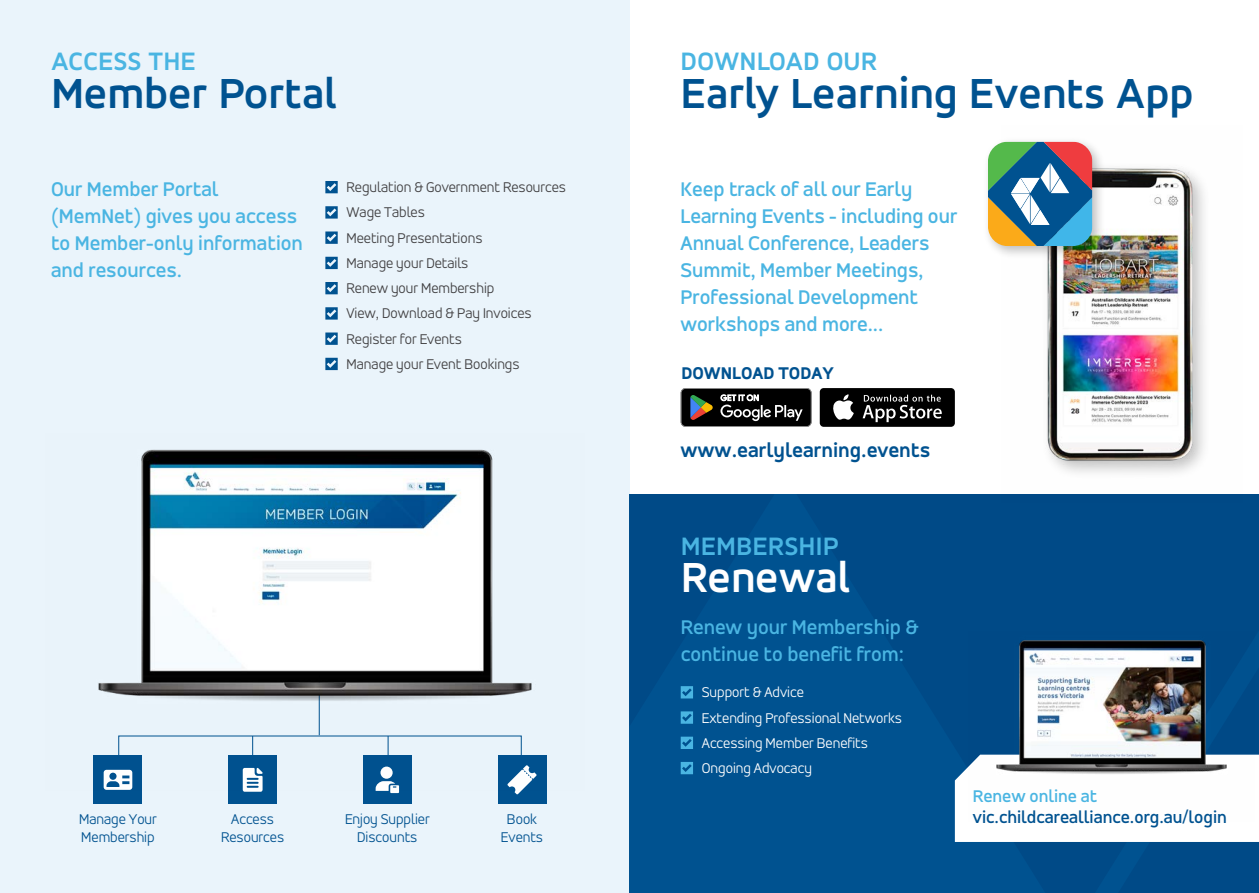
<style>
.page{position:relative;width:1259px;height:893px;background:#fff}
.page>*{position:absolute;margin:0;border:0;box-sizing:border-box;transform-origin:0 0}
.t1{font:700 45px "Accord Alternate";color:#005290}
.t2{font:700 45px "Accord Alternate";color:#fff}
.t3{font:700 27px "Accord Alternate";color:#4ab5e2}
.t4{font:500 21px/27px "Accord";color:#4ab5e2}
.t5{font:700 21px "Accord";color:#005290}
.t6{font:500 18px "Accord";color:#005290}
.t7{font:500 18px "Accord";color:#4ab5e2}
.t8{font:800 18px "Accord";color:#005290}
.t9{font:300 15px/25.2px "Accord Alt";color:#414042}
.t10{font:300 15px/25.2px "Accord Alt";color:#fff}
.t11{font:300 15px/17.5px "Accord Alt";color:#005290;text-align:center}
</style>
<div class="page">
<div style="left:0;top:0;width:629px;height:893px;background:#eaf4fb"></div>
<svg style="left:325px;top:181px;width:13px;height:12px"></svg>
<svg style="left:325px;top:206px;width:13px;height:13px"></svg>
<svg style="left:325px;top:231px;width:13px;height:13px"></svg>
<svg style="left:325px;top:257px;width:13px;height:12px"></svg>
<svg style="left:325px;top:282px;width:13px;height:12px"></svg>
<svg style="left:325px;top:307px;width:13px;height:13px"></svg>
<svg style="left:325px;top:332px;width:13px;height:13px"></svg>
<svg style="left:325px;top:358px;width:13px;height:12px"></svg>
<div style="left:229px;top:756px;width:48px;height:48px;background:#005290"></div>
<svg style="left:243px;top:790px;width:20px;height:2px"></svg>
<div style="left:498px;top:756px;width:48px;height:48px;background:#005290"></div>
<svg style="left:514px;top:790px;width:8px;height:4px"></svg>
<div style="left:363px;top:756px;width:48px;height:48px;background:#005290"></div>
<svg style="left:376px;top:790px;width:23px;height:3px"></svg>
<div style="left:94px;top:756px;width:48px;height:48px;background:#005290"></div>
<img style="left:93px;top:449px;width:454px;height:341px">
<div style="left:629px;top:494px;width:630px;height:399px;background:#005290"></div>
<svg style="left:680px;top:686px;width:13px;height:38px"></svg>
<svg style="left:681px;top:737px;width:12px;height:12px"></svg>
<svg style="left:681px;top:762px;width:12px;height:12px"></svg>
<div style="left:955px;top:754px;width:304px;height:88px;background:#fff"></div>
<img style="left:968px;top:636px;width:286px;height:185px">
<img style="left:1047px;top:168px;width:157px;height:305px">
<div style="left:983px;top:136px;width:123px;height:123px;background:#000;opacity:.25"></div>
<svg style="left:988px;top:142px;width:104px;height:104px;background:#64858b"></svg>
<svg style="left:681px;top:388px;width:130px;height:39px;background:#2d2d2b"></svg>
<div style="left:819px;top:388px;width:136px;height:39px;background:#000;border-radius:4px"></div>
<svg style="left:833px;top:394px;width:21px;height:26px"></svg>
<svg style="left:862px;top:395px;width:79px;height:27px"></svg>
<p class="t3" style="left:51px;top:45px;width:146px">ACCESS THE</p>
<h1 class="t1" style="left:51px;top:66px;width:287px">Member Portal</h1>
<p class="t4" style="left:51px;top:175px;width:253px">Our Member Portal (MemNet) gives you access to Member-only information and resources.</p>
<p class="t9" style="left:346px;top:175px;width:221px">Regulation &amp; Government Resources<br>Wage Tables<br>Meeting Presentations<br>Manage your Details<br>Renew your Membership<br>View, Download &amp; Pay Invoices<br>Register for Events<br>Manage your Event Bookings</p>
<p class="t11" style="left:79px;top:811px;width:79px;text-align:left">Manage Your<br>Membership</p>
<p class="t11" style="left:345px;top:811px;width:86px">Enjoy Supplier<br>Discounts</p>
<p class="t11" style="left:221px;top:811px;width:65px">Access<br>Resources</p>
<p class="t11" style="left:501px;top:811px;width:44px">Book<br>Events</p>
<p class="t3" style="left:680px;top:45px;width:198px">DOWNLOAD OUR</p>
<h1 class="t1" style="left:680px;top:66px;width:515px">Early Learning Events App</h1>
<p class="t4" style="left:680px;top:175px;width:278px">Keep track of all our Early<br>Learning Events - including our<br>Annual Conference, Leaders<br>Summit, Member Meetings,<br>Professional Development workshops and more...</p>
<p class="t8" style="left:681px;top:363px;width:154px">DOWNLOAD TODAY</p>
<p class="t5" style="left:680px;top:438px;width:251px">www.earlylearning.events</p>
<p class="t3" style="left:681px;top:530px;width:160px">MEMBERSHIP</p>
<h1 class="t2" style="left:681px;top:550px;width:171px">Renewal</h1>
<p class="t4" style="left:681px;top:613px;width:239px">Renew your Membership &amp; continue to benefit from:</p>
<p class="t10" style="left:702px;top:680px;width:202px">Support &amp; Advice<br>Extending Professional Networks<br>Accessing Member Benefits<br>Ongoing Advocacy</p>
<p class="t7" style="left:973px;top:786px;width:126px">Renew online at</p>
<p class="t6" style="left:973px;top:807px;width:255px">vic.childcarealliance.org.au/login</p>
</div>
